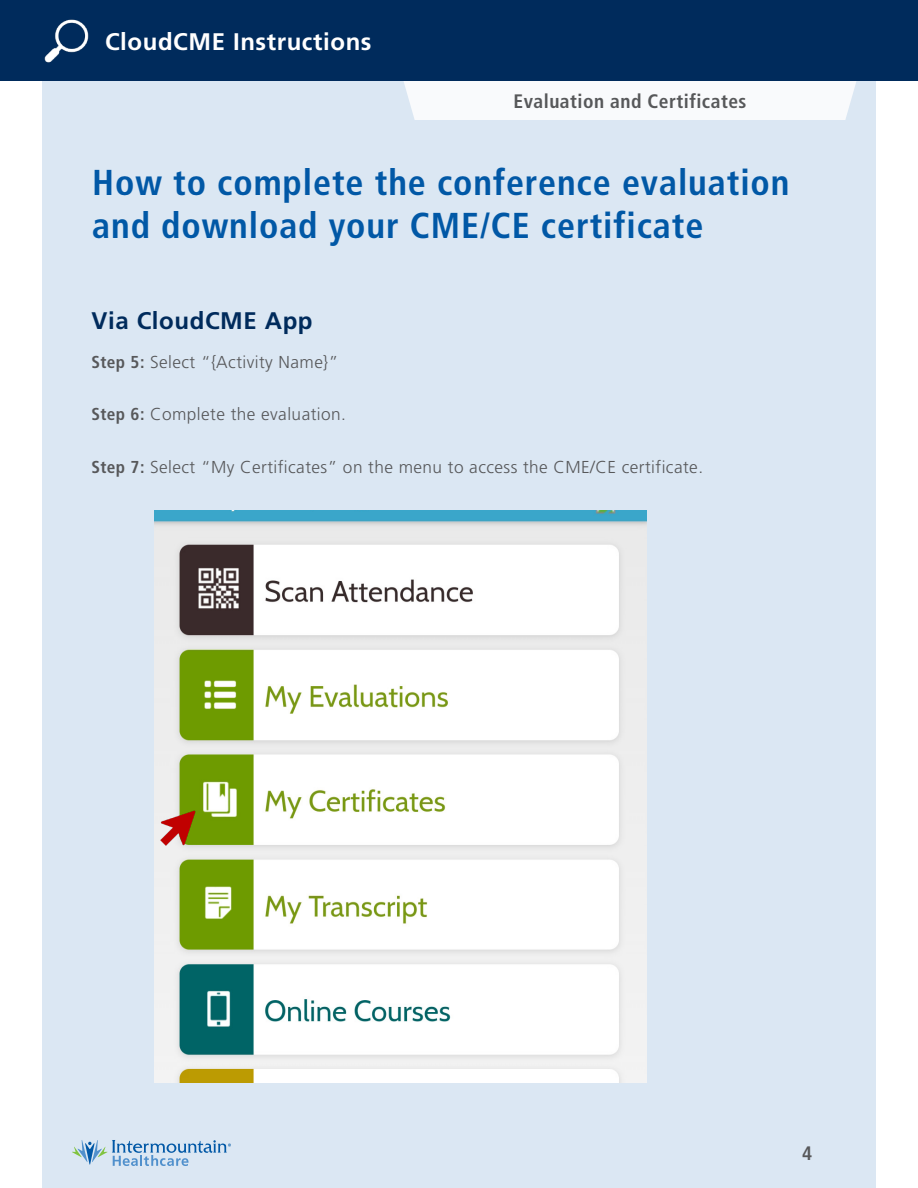
<style>
.page{position:relative;width:918px;height:1188px;background:#fff}
.page>*{position:absolute;margin:0;border:0;box-sizing:border-box;transform-origin:0 0}
.t1{font:700 condensed 36px/43.2px "Frutiger LT Std";letter-spacing:.025em;color:#0158a6}
.t2{font:700 24px "Frutiger LT Std";letter-spacing:.025em;color:#fff}
.t3{font:700 24px "Frutiger LT Std";letter-spacing:.025em;color:#002b5c}
.t4{font:700 condensed 19.5px "Frutiger LT Std";letter-spacing:.025em;color:#57585a}
.t5{font:300 17.25px "Frutiger LT Std";letter-spacing:.025em;color:#57585a}
.s1{font-weight:700;font-stretch:condensed}
</style>
<div class="page">
<div style="left:42px;top:81px;width:834px;height:1107px;background:#dbe7f3"></div>
<svg style="left:404px;top:81px;width:452px;height:39px"></svg>
<div style="left:0;top:0;width:918px;height:81px;background:#002b5c"></div>
<img style="left:44px;top:19px;width:45px;height:44px">
<svg style="left:72px;top:1140px;width:159px;height:26px;background:#afcbe2"></svg>
<img style="left:154px;top:510px;width:493px;height:573px">
<img style="left:148px;top:798px;width:59px;height:60px">
<p class="t2" style="left:105px;top:27px;width:268px">CloudCME Instructions</p>
<p class="t4" style="left:513px;top:89px;width:235px">Evaluation and Certificates</p>
<p class="t1" style="left:92px;top:161px;width:699px">How to complete the conference evaluation and download your CME/CE certificate</p>
<p class="t3" style="left:91px;top:306px;width:223px">Via CloudCME App</p>
<p class="t5" style="left:91px;top:352px;width:248px"><span class="s1">Step 5:</span> Select “{Activity Name}”</p>
<p class="t5" style="left:91px;top:404px;width:256px"><span class="s1">Step 6:</span> Complete the evaluation.</p>
<p class="t5" style="left:91px;top:457px;width:613px"><span class="s1">Step 7:</span> Select “My Certificates” on the menu to access the CME/CE certificate.</p>
<p class="t4" style="left:802px;top:1142px;width:12px">4</p>
</div>
